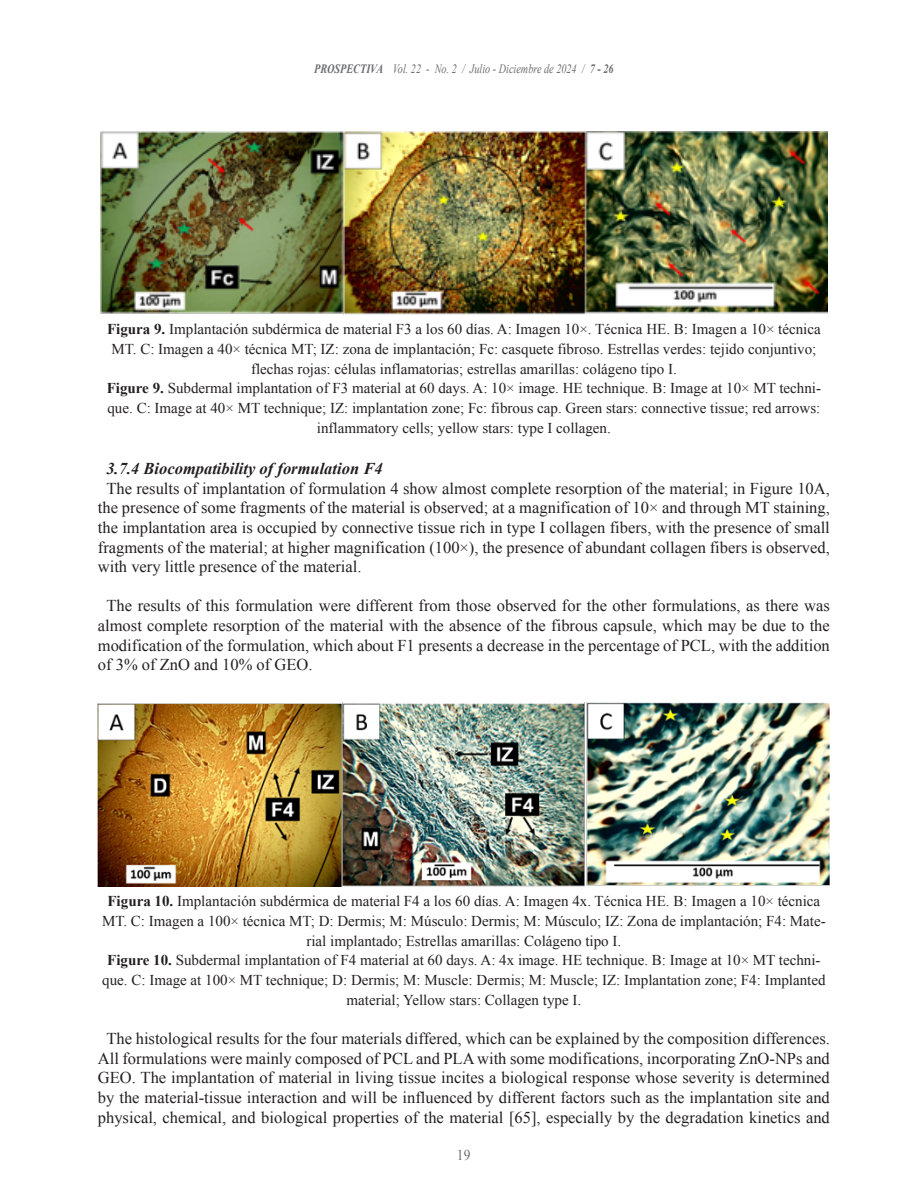
<style>
.page{position:relative;width:915px;height:1191px;background:#fff}
.page>*{position:absolute;margin:0;border:0;box-sizing:border-box;transform-origin:0 0}
.General{font:16.5px/19.6px "Times New Roman";color:#231f20;text-align:justify}
.General-2{font:italic 700 16.5px "Times New Roman";color:#231f20}
.General-3{font:15px/19.6px "Times New Roman";color:#231f20;text-align:center}
.t1{font:15px "Times New Roman";color:#6c6d70;scale:.9 1}
.t2{font:italic 12.75px "Times New Roman";color:#6c6d70;scale:.8 1}
.s1{font-weight:700}
</style>
<div class="page">
<img style="left:100px;top:132px;width:727px;height:183px">
<img style="left:98px;top:702px;width:731px;height:184px">
<p class="t2" style="left:314px;top:60px;width:375px"><span class="s1">PROSPECTIVA</span> Vol. 22 - No. 2 / Julio - Diciembre de 2024 / <span class="s1">7 - 26</span></p>
<p class="General-3" style="left:107px;top:319px;width:715px"><span class="s1">Figura 9.</span> Implantación subdérmica de material F3 a los 60 días. A: Imagen 10×. Técnica HE. B: Imagen a 10× técnica<br>MT. C: Imagen a 40× técnica MT; IZ: zona de implantación; Fc: casquete fibroso. Estrellas verdes: tejido conjuntivo; flechas rojas: células inflamatorias; estrellas amarillas: colágeno tipo I.</p>
<p class="General-3" style="left:107px;top:378px;width:715px"><span class="s1">Figure 9.</span> Subdermal implantation of F3 material at 60 days. A: 10× image. HE technique. B: Image at 10× MT techni&shy;que. C: Image at 40× MT technique; IZ: implantation zone; Fc: fibrous cap. Green stars: connective tissue; red arrows: inflammatory cells; yellow stars: type I collagen.</p>
<p class="General-2" style="left:106px;top:457px;width:277px">3.7.4 Biocompatibility of formulation F4</p>
<p class="General" style="left:98px;top:478px;width:733px;text-indent:9px">The results of implantation of formulation 4 show almost complete resorption of the material; in Figure 10A, the presence of some fragments of the material is observed; at a magnification of 10× and through MT staining, the implantation area is occupied by connective tissue rich in type I collagen fibers, with the presence of small fragments of the material; at higher magnification (100×), the presence of abundant collagen fibers is observed, with very little presence of the material.</p>
<p class="General" style="left:98px;top:596px;width:733px;text-indent:9px">The results of this formulation were different from those observed for the other formulations, as there was almost complete resorption of the material with the absence of the fibrous capsule, which may be due to the modification of the formulation, which about F1 presents a decrease in the percentage of PCL, with the addition of 3% of ZnO and 10% of GEO.</p>
<p class="General-3" style="left:102px;top:891px;width:725px"><span class="s1">Figura 10.</span> Implantación subdérmica de material F4 a los 60 días. A: Imagen 4x. Técnica HE. B: Imagen a 10× técnica<br>MT. C: Imagen a 100× técnica MT; D: Dermis; M: Músculo: Dermis; M: Músculo; IZ: Zona de implantación; F4: Mate&shy;rial implantado; Estrellas amarillas: Colágeno tipo I.</p>
<p class="General-3" style="left:102px;top:950px;width:724px"><span class="s1">Figure 10.</span> Subdermal implantation of F4 material at 60 days. A: 4x image. HE technique. B: Image at 10× MT techni&shy;que. C: Image at 100× MT technique; D: Dermis; M: Muscle: Dermis; M: Muscle; IZ: Implantation zone; F4: Implanted material; Yellow stars: Collagen type I.</p>
<p class="General" style="left:98px;top:1028px;width:733px;text-align:center">The histological results for the four materials differed, which can be explained by the composition differences.<br>All formulations were mainly composed of PCL and PLA with some modifications, incorporating ZnO-NPs and GEO. The implantation of material in living tissue incites a biological response whose severity is determined by the material-tissue interaction and will be influenced by different factors such as the implantation site and physical, chemical, and biological properties of the material [65], especially by the degradation kinetics and</p>
<p class="t1" style="left:457px;top:1145px;width:16px">19</p>
</div>
